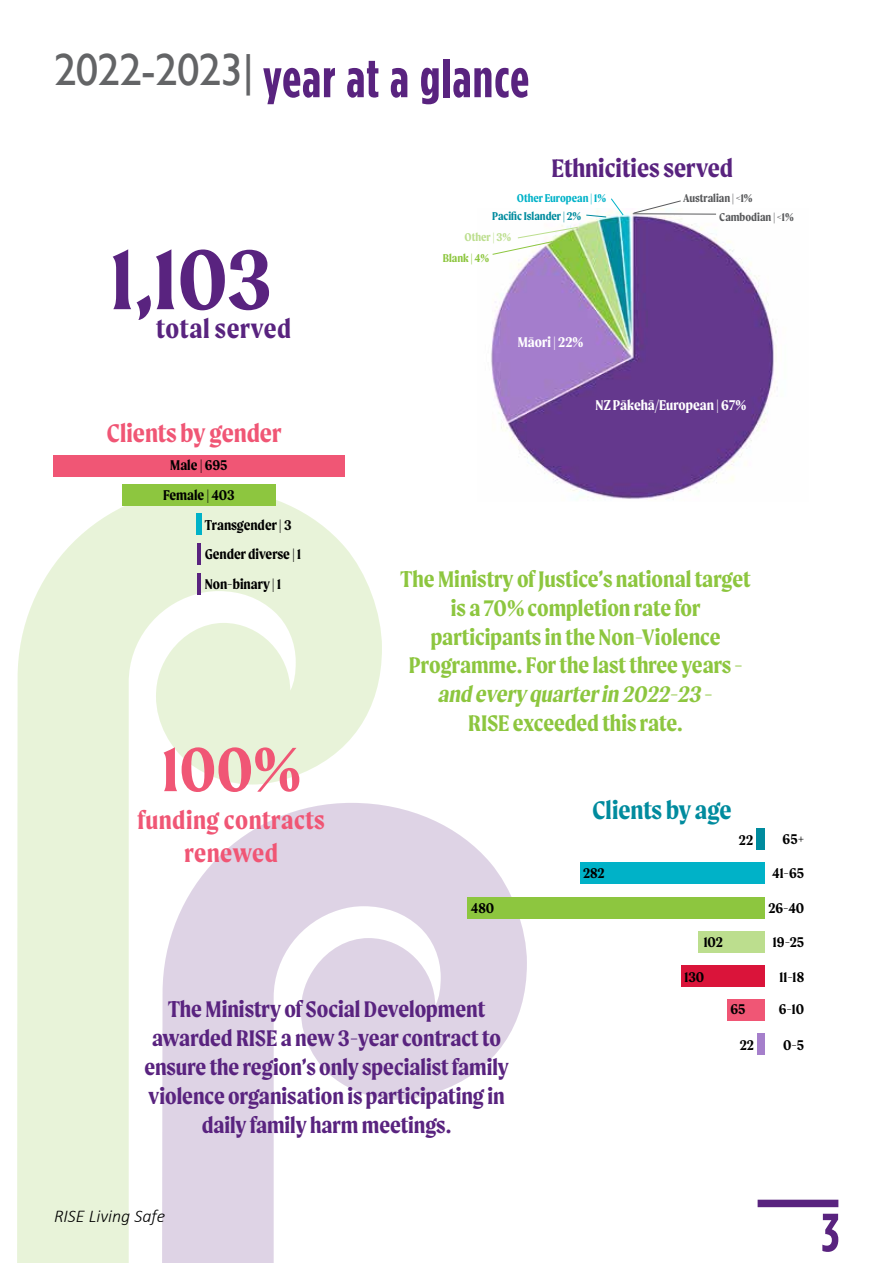
<style>
.page{position:relative;width:893px;height:1263px;background:#fff}
.page>*{position:absolute;margin:0;border:0;box-sizing:border-box;transform-origin:0 0}
.t1{font:90px "Moret Variable";color:#59237f}
.t2{font:66px "Moret Variable";color:#f05675}
.t3{font:700 54px "Gotham Condensed";letter-spacing:.02em;color:#59237f}
.t4{font:45px "Gill Sans";letter-spacing:-.015em;color:#636466}
.t5{font:28.5px "Moret Variable";letter-spacing:.02em;color:#59237f}
.t6{font:27px/32.4px "Moret Variable";letter-spacing:.01em;color:#f05675;text-align:center}
.t7{font:27px "Moret Variable";color:#59237f}
.t8{font:27px "Moret Variable";color:#008b9e}
.t9{font:24px/28.8px "Moret Variable";color:#8dc63f;text-align:center}
.t10{font:24px/28.8px "Moret Variable";color:#59237f;text-align:center}
.t11{font:italic 300 18px "Calibri";color:#000}
.t12{font:15px/29.7px "Moret Variable";color:#000;text-align:center}
.t13{font:15px "Moret Variable";color:#fff}
.t14{font:12px "Moret Variable";color:#58595b}
.t15{font:12px "Moret Variable";color:#008b9e}
.t16{font:12px "Moret Variable";color:#00b2c8}
.t17{font:12px "Moret Variable";color:#bcde8e}
.t18{font:12px "Moret Variable";color:#8dc63f}
</style>
<div class="page">
<svg style="left:17px;top:500px;width:365px;height:763px;fill:#e8f3d9"></svg>
<svg style="left:162px;top:803px;width:365px;height:460px;fill:#ded3e5"></svg>
<div style="left:758px;top:1200px;width:80px;height:7px;background:#59237f"></div>
<div style="left:122px;top:484px;width:154px;height:21px;background:#8dc63f"></div>
<hr style="left:197px;top:573px;width:3px;height:22px;background:#59237f">
<div style="left:196px;top:513px;width:6px;height:21px;background:#00b2c8"></div>
<hr style="left:197px;top:543px;width:3px;height:21px;background:#59237f">
<div style="left:53px;top:455px;width:292px;height:21px;background:#f05675"></div>
<div style="left:756px;top:828px;width:9px;height:22px;background:#008b9e"></div>
<div style="left:757px;top:1033px;width:8px;height:22px;background:#a57fcb"></div>
<div style="left:727px;top:999px;width:38px;height:22px;background:#f05675"></div>
<div style="left:681px;top:965px;width:84px;height:22px;background:#da143a"></div>
<div style="left:699px;top:931px;width:66px;height:22px;background:#bcde8e"></div>
<div style="left:468px;top:897px;width:297px;height:22px;background:#8dc63f"></div>
<div style="left:580px;top:862px;width:185px;height:22px;background:#00b2c8"></div>
<img style="left:491px;top:213px;width:286px;height:287px">
<svg style="left:585px;top:198px;width:39px;height:20px"></svg>
<svg style="left:633px;top:200px;width:48px;height:13px"></svg>
<hr style="left:633px;top:213px;width:83px;height:1px;background:#58595b">
<svg style="left:492px;top:226px;width:87px;height:29px"></svg>
<h3 class="t4" style="left:54px;top:44px;width:202px">2022-2023|</h3>
<h3 class="t3" style="left:263px;top:47px;width:268px">year at a glance</h3>
<p class="t7" style="left:551px;top:153px;width:183px">Ethnicities served</p>
<h1 class="t1" style="left:111px;top:228px;width:163px">1,103</h1>
<p class="t5" style="left:156px;top:312px;width:137px">total served</p>
<p class="t6" style="left:106px;top:416px;width:177px">Clients by gender</p>
<p class="t12" style="left:163px;top:450px;width:73px">Male | 695<br>Female | 403</p>
<p class="t12" style="left:205px;top:509px;width:88px">Transgender | 3</p>
<p class="t12" style="left:205px;top:539px;width:98px">Gender diverse | 1</p>
<p class="t12" style="left:205px;top:569px;width:78px">Non-binary | 1</p>
<h2 class="t2" style="left:162px;top:732px;width:140px">100%</h2>
<p class="t6" style="left:138px;top:804px;width:188px">funding contracts renewed</p>
<p class="t16" style="left:517px;top:191px;width:91px">Other European | 1%</p>
<p class="t14" style="left:683px;top:191px;width:71px">Australian | &lt;1%</p>
<p class="t15" style="left:492px;top:209px;width:90px">Pacific Islander | 2%</p>
<p class="t17" style="left:464px;top:230px;width:48px">Other | 3%</p>
<p class="t18" style="left:443px;top:251px;width:48px">Blank | 4%</p>
<p class="t14" style="left:719px;top:210px;width:76px">Cambodian | &lt;1%</p>
<p class="t13" style="left:518px;top:333px;width:67px">Māori | 22%</p>
<p class="t13" style="left:596px;top:397px;width:152px">NZ Pākehā/European | 67%</p>
<p class="t9" style="left:401px;top:564px;width:351px">The Ministry of Justice’s national target is a 70% completion rate for participants in the Non-Violence<br>Programme. For the last three years - and every quarter in 2022-23 -<br>RISE exceeded this rate.</p>
<p class="t12" style="left:471px;top:893px;width:25px">480</p>
<p class="t8" style="left:592px;top:794px;width:141px">Clients by age</p>
<p class="t12" style="left:739px;top:825px;width:16px">22</p>
<p class="t12" style="left:783px;top:823px;width:23px">65+</p>
<p class="t12" style="left:583px;top:858px;width:23px">282</p>
<p class="t12" style="left:772px;top:858px;width:34px">41-65</p>
<p class="t12" style="left:768px;top:893px;width:37px">26-40</p>
<p class="t12" style="left:704px;top:926px;width:21px">102</p>
<p class="t12" style="left:773px;top:926px;width:33px">19-25</p>
<p class="t12" style="left:684px;top:961px;width:21px">130</p>
<p class="t12" style="left:779px;top:961px;width:26px">11-18</p>
<p class="t10" style="left:144px;top:995px;width:366px">The Ministry of Social Development awarded RISE a new 3-year contract to ensure the region’s only specialist family violence organisation is participating in daily family harm meetings.</p>
<p class="t12" style="left:730px;top:994px;width:17px">65</p>
<p class="t12" style="left:740px;top:1030px;width:16px">22</p>
<p class="t12" style="left:779px;top:994px;width:27px">6-10</p>
<p class="t12" style="left:783px;top:1030px;width:23px">0-5</p>
<p class="t11" style="left:54px;top:1205px;width:113px">RISE Living Safe</p>
<h3 class="t3" style="left:822px;top:1201px;width:19px">3</h3>
</div>
